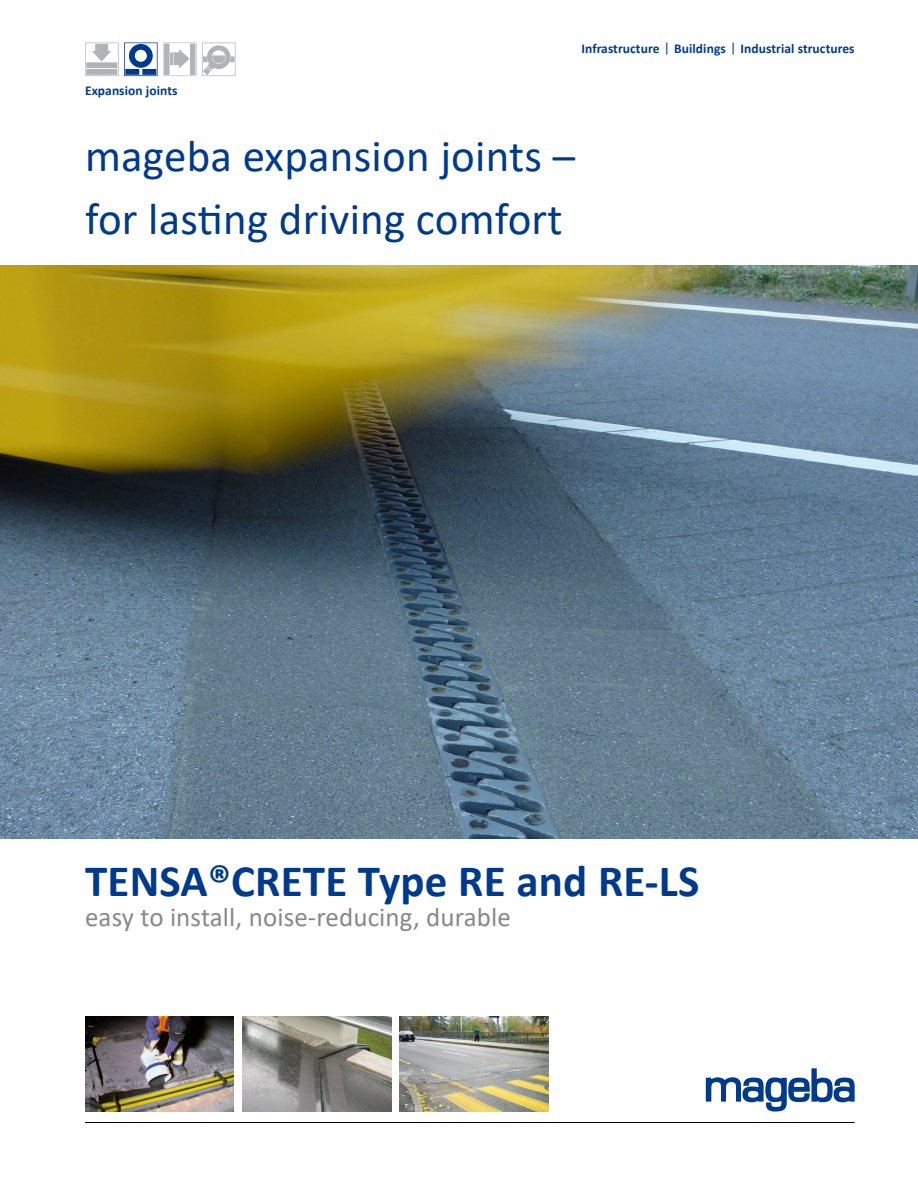
<style>
.page{position:relative;width:918px;height:1188px;background:#fff}
.page>*{position:absolute;margin:0;border:0;box-sizing:border-box;transform-origin:0 0}
.t1{font:45px/63px "Calibri";letter-spacing:.005em;color:#003a8c}
.t2{font:700 45px "Calibri";letter-spacing:.005em;color:#003a8c}
.t3{font:27px "Calibri";letter-spacing:.005em;color:#888}
.t4{font:700 13.5px "Calibri";letter-spacing:.005em;color:#003a8c}
.s1{font-weight:400}
</style>
<div class="page">
<hr style="left:85px;top:1122px;width:770px;height:1px;background:#000">
<svg style="left:85px;top:43px;width:151px;height:34px"></svg>
<svg style="left:203px;top:68px;width:7px;height:7px"></svg>
<img style="left:0;top:266px;width:918px;height:573px">
<img style="left:85px;top:1017px;width:149px;height:95px">
<img style="left:400px;top:1017px;width:149px;height:95px">
<img style="left:242px;top:1017px;width:149px;height:95px">
<svg style="left:706px;top:1068px;width:149px;height:44px"></svg>
<p class="t4" style="left:85px;top:81px;width:94px">Expansion joints</p>
<p class="t4" style="left:581px;top:39px;width:275px">Infrastructure <span class="s1">|</span> Buildings <span class="s1">|</span> Industrial structures</p>
<h1 class="t1" style="left:85px;top:123px;width:492px">mageba expansion joints – for lasting driving comfort</h1>
<h1 class="t2" style="left:85px;top:849px;width:616px">TENSA®CRETE Type RE and RE-LS</h1>
<h2 class="t3" style="left:85px;top:898px;width:427px">easy to install, noise-reducing, durable</h2>
</div>
